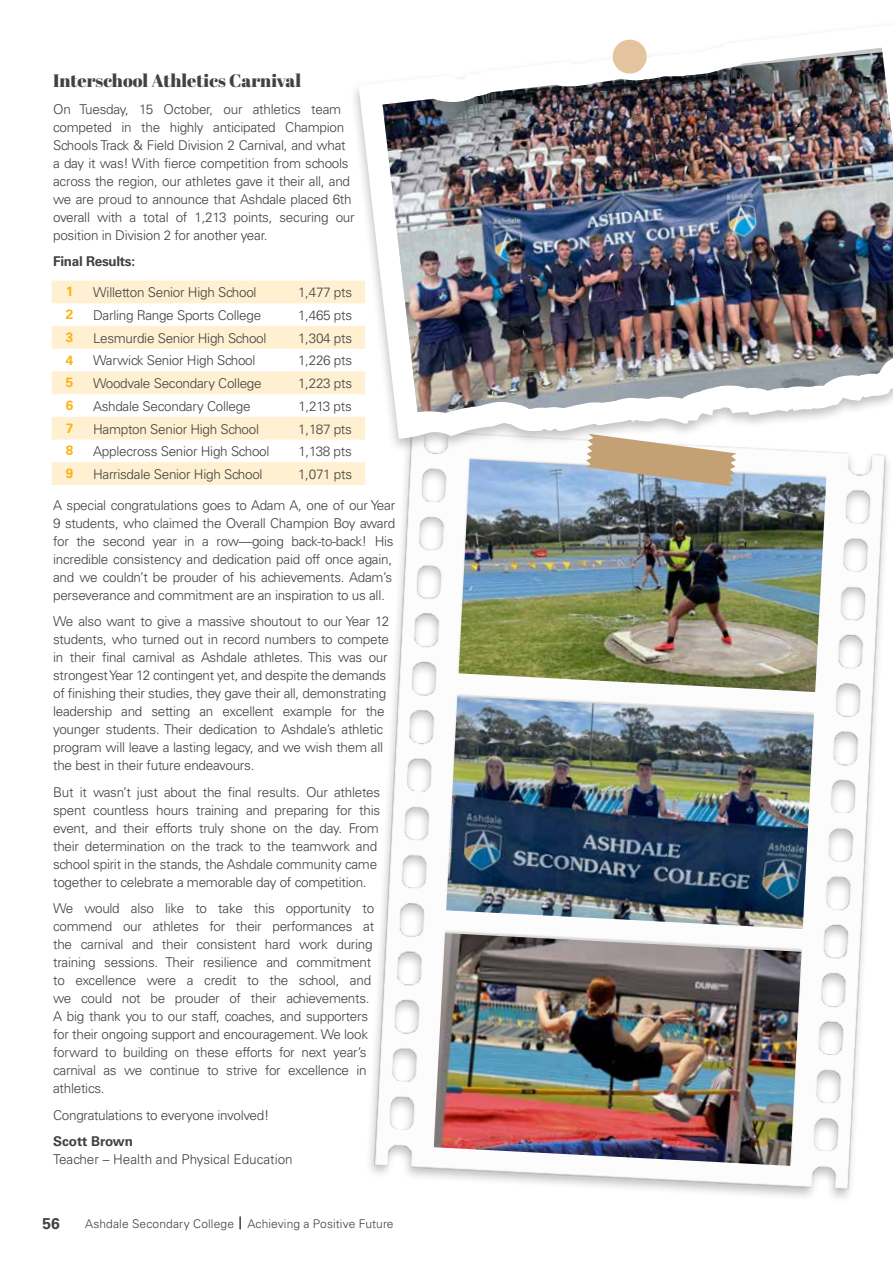
<style>
.page{position:relative;width:893px;height:1263px;background:#fff}
.page>*{position:absolute;margin:0;border:0;box-sizing:border-box;transform-origin:0 0}
.t1{font:18px "Abril Fatface";color:#414042}
.t2{font:700 15.6px "Univers LT Std";color:#414042}
.t3{font:300 13.5px/18px "Univers";letter-spacing:-.02em;color:#414042}
.t4{font:300 13.5px "Univers";color:#414042}
.t5{font:700 13.5px "Univers LT Std";letter-spacing:-.02em;color:#414042}
.t6{font:700 13.5px "Univers LT Std";color:#414042}
.t7{font:700 13.5px "Univers LT Std";color:#fcb316}
.t8{font:300 12px "Univers";letter-spacing:.01em;color:#414042}
</style>
<div class="page">
<svg style="left:239px;top:1217px;width:2px;height:12px"></svg>
<svg style="left:52px;top:281px;width:312px;height:204px;fill:#fef0d0"></svg>
<img style="left:370px;top:453px;width:518px;height:745px">
<img style="left:459px;top:459px;width:367px;height:233px">
<img style="left:446px;top:696px;width:368px;height:233px">
<img style="left:434px;top:933px;width:367px;height:233px">
<svg style="left:585px;top:453px;width:152px;height:34px;background:#b8aa98"></svg>
<div style="left:349px;top:19px;width:544px;height:434px;background:#000;opacity:.25"></div>
<svg style="left:359px;top:24px;width:534px;height:415px"></svg>
<img style="left:383px;top:52px;width:510px;height:361px">
<svg style="left:612px;top:39px;width:36px;height:36px"></svg>
<h1 class="t1" style="left:53px;top:68px;width:249px">Interschool Athletics Carnival</h1>
<p class="t3" style="left:53px;top:100px;width:303px">On Tuesday, 15 October, our athletics team competed in the highly anticipated Champion Schools Track &amp; Field Division 2 Carnival, and what a day it was! With fierce competition from schools across the region, our athletes gave it their all, and we are proud to announce that Ashdale placed 6th overall with a total of 1,213 points, securing our position in Division 2 for another year.</p>
<p class="t5" style="left:53px;top:253px;width:84px">Final Results:</p>
<p class="t7" style="left:66px;top:284px;width:9px">1</p>
<p class="t3" style="left:93px;top:284px;width:165px">Willetton Senior High School</p>
<p class="t3" style="left:298px;top:284px;width:56px">1,477 pts</p>
<p class="t7" style="left:66px;top:306px;width:9px">2</p>
<p class="t3" style="left:93px;top:306px;width:170px">Darling Range Sports College</p>
<p class="t3" style="left:298px;top:306px;width:56px">1,465 pts</p>
<p class="t7" style="left:66px;top:329px;width:9px">3</p>
<p class="t3" style="left:93px;top:329px;width:175px">Lesmurdie Senior High School</p>
<p class="t3" style="left:298px;top:329px;width:56px">1,304 pts</p>
<p class="t7" style="left:66px;top:352px;width:9px">4</p>
<p class="t3" style="left:93px;top:352px;width:164px">Warwick Senior High School</p>
<p class="t3" style="left:298px;top:352px;width:56px">1,226 pts</p>
<p class="t7" style="left:66px;top:375px;width:9px">5</p>
<p class="t3" style="left:93px;top:374px;width:170px">Woodvale Secondary College</p>
<p class="t3" style="left:298px;top:374px;width:56px">1,223 pts</p>
<p class="t7" style="left:66px;top:397px;width:9px">6</p>
<p class="t3" style="left:93px;top:397px;width:159px">Ashdale Secondary College</p>
<p class="t3" style="left:298px;top:397px;width:55px">1,213 pts</p>
<p class="t7" style="left:66px;top:420px;width:9px">7</p>
<p class="t3" style="left:93px;top:420px;width:167px">Hampton Senior High School</p>
<p class="t3" style="left:298px;top:420px;width:55px">1,187 pts</p>
<p class="t7" style="left:66px;top:443px;width:9px">8</p>
<p class="t3" style="left:93px;top:442px;width:178px">Applecross Senior High School</p>
<p class="t3" style="left:298px;top:442px;width:55px">1,138 pts</p>
<p class="t7" style="left:66px;top:465px;width:9px">9</p>
<p class="t3" style="left:93px;top:465px;width:171px">Harrisdale Senior High School</p>
<p class="t3" style="left:298px;top:465px;width:56px">1,071 pts</p>
<p class="t3" style="left:53px;top:496px;width:344px">A special congratulations goes to Adam A, one of our Year 9 students, who claimed the Overall Champion Boy award for the second year in a row—going back-to-back! His incredible consistency and dedication paid off once again, and we couldn’t be prouder of his achievements. Adam’s perseverance and commitment are an inspiration to us all.</p>
<p class="t3" style="left:53px;top:612px;width:338px">We also want to give a massive shoutout to our Year 12 students, who turned out in record numbers to compete in their final carnival as Ashdale athletes. This was our strongest Year 12 contingent yet, and despite the demands of finishing their studies, they gave their all, demonstrating leadership and setting an excellent example for the younger students. Their dedication to Ashdale’s athletic program will leave a lasting legacy, and we wish them all the best in their future endeavours.</p>
<p class="t3" style="left:53px;top:783px;width:329px">But it wasn’t just about the final results. Our athletes spent countless hours training and preparing for this event, and their efforts truly shone on the day. From their determination on the track to the teamwork and school spirit in the stands, the Ashdale community came together to celebrate a memorable day of competition.</p>
<p class="t3" style="left:53px;top:899px;width:323px">We would also like to take this opportunity to commend our athletes for their performances at the carnival and their consistent hard work during training sessions. Their resilience and commitment to excellence were a credit to the school, and we could not be prouder of their achievements.<br>A big thank you to our staff, coaches, and supporters for their ongoing support and encouragement. We look forward to building on these efforts for next year’s carnival as we continue to strive for excellence in athletics.</p>
<p class="t3" style="left:53px;top:1106px;width:218px">Congratulations to everyone involved!</p>
<p class="t6" style="left:53px;top:1133px;width:82px">Scott Brown</p>
<p class="t4" style="left:53px;top:1151px;width:241px">Teacher – Health and Physical Education</p>
<p class="t2" style="left:43px;top:1214px;width:19px">56</p>
<p class="t8" style="left:85px;top:1216px;width:310px">Ashdale Secondary College Achieving a Positive Future</p>
</div>
